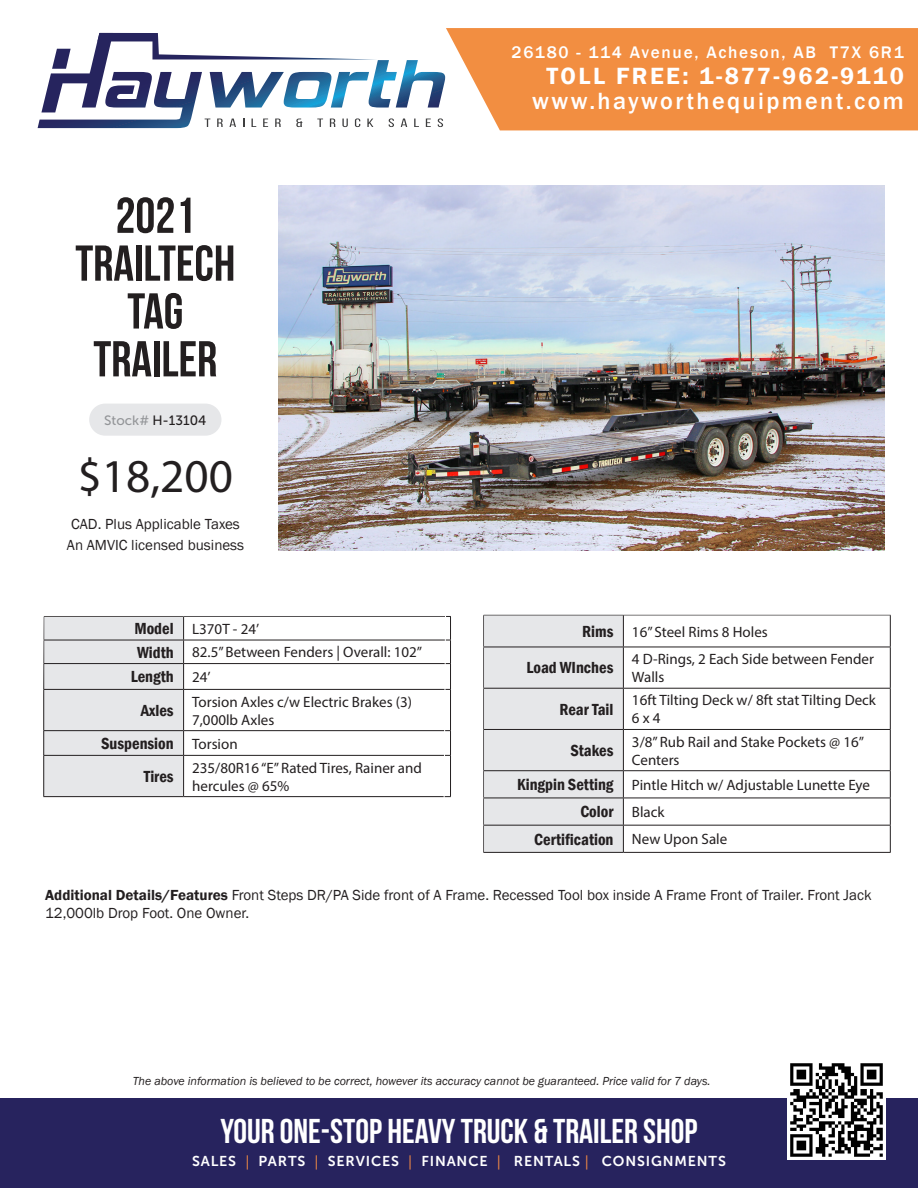
<style>
.page{position:relative;width:918px;height:1188px;background:#fff}
.page>*{position:absolute;margin:0;border:0;box-sizing:border-box;transform-origin:0 0}
.t1{font:700 50.25px "Bebas Neue";color:#231f20}
.t2{font:47.25px "Myriad Pro";color:#231f20}
.t3{font:700 34.5px "Bebas Neue";color:#fff}
.t4{font:500 24.15px "Franklin Gothic";letter-spacing:.1em;color:#fff}
.t5{font:600 24.15px "Franklin Gothic";letter-spacing:.1em;color:#fff}
.t6{font:500 17.25px "Franklin Gothic";letter-spacing:.1em;color:#fff}
.t7{font:600 condensed 16.5px "Franklin Gothic";color:#231f20}
.t8{font:15px/18px "Myriad Pro";color:#231f20}
.t9{font:15px/18px "Franklin Gothic";color:#231f20}
.t10{font:14.25px "Museo Sans 700";letter-spacing:.06em;color:#fff}
.t11{font:13.5px "Museo Sans 500";color:#231f20}
.t12{font:italic 12px "Franklin Gothic";color:#231f20}
.s1{color:#939598}
.s2{font-weight:600}
.s3{font-family:"Myriad Pro";color:#f88d43}
</style>
<div class="page">
<div style="left:0;top:1099px;width:918px;height:89px;background:#27235e"></div>
<hr style="left:184px;top:616px;width:267px;height:1px;background:#231f20">
<hr style="left:184px;top:640px;width:267px;height:1px;background:#231f20">
<hr style="left:184px;top:663px;width:267px;height:1px;background:#231f20">
<svg style="left:450px;top:617px;width:1px;height:72px"></svg>
<hr style="left:184px;top:689px;width:267px;height:1px;background:#231f20">
<hr style="left:450px;top:690px;width:1px;height:40px;background:#231f20">
<hr style="left:184px;top:730px;width:267px;height:1px;background:#231f20">
<svg style="left:450px;top:731px;width:1px;height:24px"></svg>
<hr style="left:184px;top:755px;width:267px;height:1px;background:#231f20">
<hr style="left:450px;top:756px;width:1px;height:40px;background:#231f20">
<hr style="left:184px;top:796px;width:267px;height:1px;background:#231f20">
<svg style="left:43px;top:616px;width:403px;height:182px"></svg>
<svg style="left:483px;top:614px;width:408px;height:239px"></svg>
<svg style="left:446px;top:28px;width:472px;height:102px;background:#f2944c"></svg>
<svg style="left:38px;top:33px;width:407px;height:95px"></svg>
<img style="left:278px;top:186px;width:606px;height:364px">
<img style="left:787px;top:1063px;width:98px;height:96px">
<div style="left:89px;top:404px;width:132px;height:32px;background:#e6e7e9;border-radius:16px"></div>
<p class="t1" style="left:115px;top:188px;width:81px">2021</p>
<p class="t1" style="left:75px;top:236px;width:162px">TRAILTECH</p>
<p class="t1" style="left:127px;top:284px;width:58px">TAG</p>
<p class="t1" style="left:93px;top:331px;width:125px">TRAILER</p>
<p class="t11" style="left:104px;top:413px;width:104px"><span class="s1">Stock#</span> H-13104</p>
<p class="t2" style="left:78px;top:447px;width:157px">$18,200</p>
<p class="t9" style="left:71px;top:516px;width:170px">CAD. Plus Applicable Taxes</p>
<p class="t9" style="left:67px;top:536px;width:179px">An AMVIC licensed business</p>
<p class="t7" style="left:134px;top:617px;width:41px">Model</p>
<p class="t8" style="left:192px;top:620px;width:69px">L370T - 24’</p>
<p class="t7" style="left:137px;top:641px;width:38px">Width</p>
<p class="t8" style="left:192px;top:643px;width:232px">82.5” Between Fenders | Overall: 102”</p>
<p class="t7" style="left:131px;top:666px;width:45px">Length</p>
<p class="t8" style="left:192px;top:668px;width:20px">24’</p>
<p class="t7" style="left:141px;top:699px;width:34px">Axles</p>
<p class="t8" style="left:192px;top:692px;width:221px">Torsion Axles c/w Electric Brakes (3)<br>7,000lb Axles</p>
<p class="t7" style="left:101px;top:732px;width:74px">Suspension</p>
<p class="t8" style="left:192px;top:734px;width:47px">Torsion</p>
<p class="t7" style="left:144px;top:765px;width:32px">Tires</p>
<p class="t8" style="left:192px;top:758px;width:231px">235/80R16 “E” Rated Tires, Rainer and hercules @ 65%</p>
<p class="t6" style="left:512px;top:42px;width:394px">26180 - 114 Avenue, Acheson, AB T7X 6R1</p>
<p class="t5" style="left:546px;top:61px;width:359px">TOLL FREE: 1-877-962-9110</p>
<p class="t4" style="left:532px;top:86px;width:373px">www.hayworthequipment.com</p>
<p class="t7" style="left:582px;top:620px;width:33px">Rims</p>
<p class="t8" style="left:632px;top:622px;width:137px">16” Steel Rims 8 Holes</p>
<p class="t7" style="left:526px;top:657px;width:89px">Load WInches</p>
<p class="t8" style="left:632px;top:650px;width:244px">4 D-Rings, 2 Each Side between Fender<br>Walls</p>
<p class="t7" style="left:560px;top:698px;width:55px">Rear Tail</p>
<p class="t8" style="left:632px;top:691px;width:246px">16ft Tilting Deck w/ 8ft stat Tilting Deck<br>6 x 4</p>
<p class="t7" style="left:570px;top:739px;width:45px">Stakes</p>
<p class="t8" style="left:632px;top:732px;width:234px">3/8” Rub Rail and Stake Pockets @ 16”<br>Centers</p>
<p class="t7" style="left:517px;top:774px;width:98px">Kingpin Setting</p>
<p class="t8" style="left:632px;top:776px;width:240px">Pintle Hitch w/ Adjustable Lunette Eye</p>
<p class="t7" style="left:580px;top:801px;width:35px">Color</p>
<p class="t8" style="left:632px;top:803px;width:34px">Black</p>
<p class="t7" style="left:534px;top:828px;width:81px">Certification</p>
<p class="t8" style="left:632px;top:830px;width:97px">New Upon Sale</p>
<p class="t9" style="left:45px;top:886px;width:828px"><span class="s2">Additional Details/Features</span> Front Steps DR/PA Side front of A Frame. Recessed Tool box inside A Frame Front of Trailer. Front Jack<br>12,000lb Drop Foot. One Owner.</p>
<p class="t12" style="left:133px;top:1073px;width:579px">The above information is believed to be correct, however its accuracy cannot be guaranteed. Price valid for 7 days.</p>
<p class="t3" style="left:220px;top:1112px;width:479px">YOUR ONE-STOP HEAVY TRUCK &amp; TRAILER SHOP</p>
<p class="t10" style="left:192px;top:1153px;width:535px">SALES <span class="s3">|</span> PARTS <span class="s3">|</span> SERVICES <span class="s3">|</span> FINANCE <span class="s3">|</span> RENTALS <span class="s3">|</span> CONSIGNMENTS</p>
</div>
